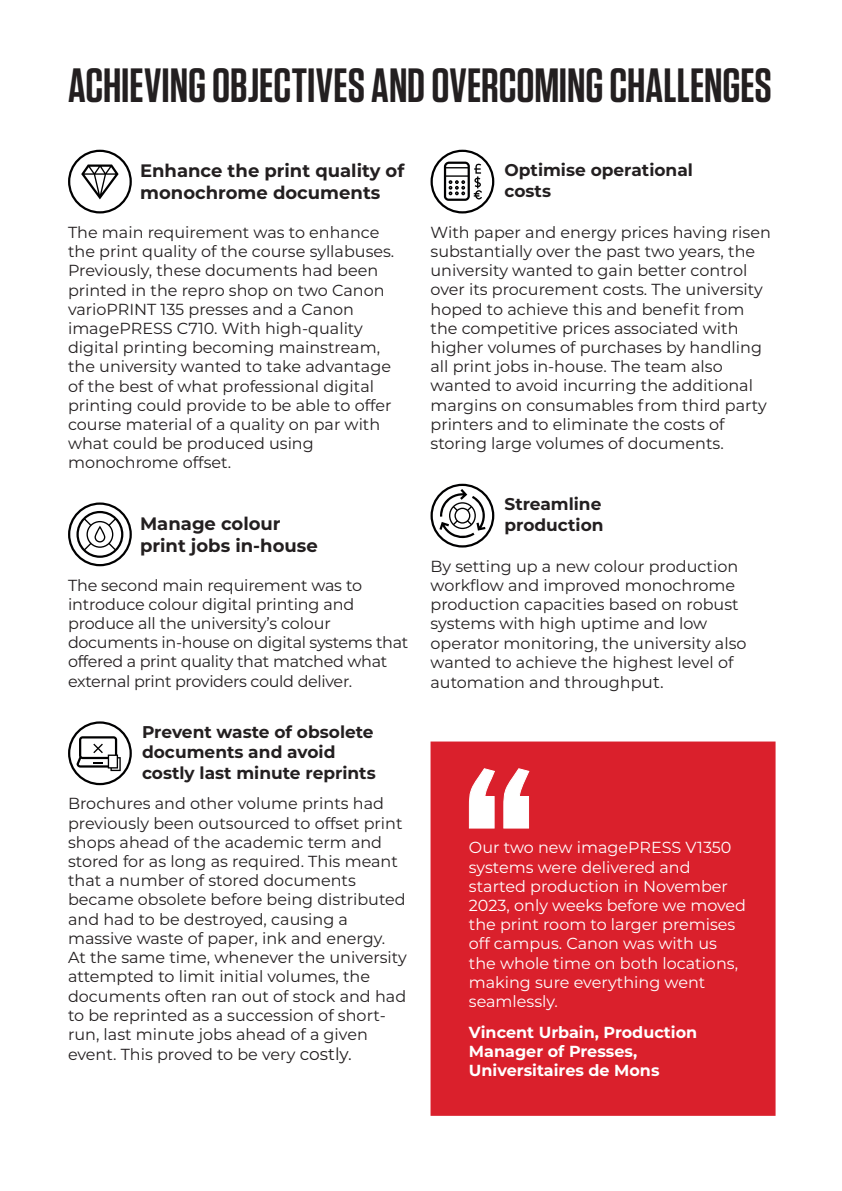
<style>
.page{position:relative;width:842px;height:1191px;background:#fff}
.page>*{position:absolute;margin:0;border:0;box-sizing:border-box;transform-origin:0 0}
.t1{font:48px "Tungsten Reveal";color:#231f20}
.t2{font:700 18px/21.6px "Montserrat";color:#231f20}
.t3{font:700 17px/20.4px "Montserrat";color:#231f20}
.t4{font:16px/19.2px "Montserrat";color:#231f20}
.t5{font:16px/19.2px "Montserrat";color:#fff}
.t6{font:16px/19.2px "Montserrat";letter-spacing:-.02em;color:#231f20}
.t7{font:700 16px/19.2px "Montserrat";color:#fff}
.s1{font-size:17px}
</style>
<div class="page">
<svg style="left:68px;top:721px;width:64px;height:64px"></svg>
<svg style="left:430px;top:150px;width:64px;height:63px"></svg>
<svg style="left:430px;top:484px;width:64px;height:63px"></svg>
<svg style="left:68px;top:150px;width:64px;height:63px"></svg>
<svg style="left:68px;top:502px;width:64px;height:64px"></svg>
<div style="left:430px;top:741px;width:345px;height:374px;background:#da202c;border:2px solid #da202c"></div>
<svg style="left:468px;top:768px;width:62px;height:61px"></svg>
<h1 class="t1" style="left:68px;top:63px;width:705px">ACHIEVING OBJECTIVES AND OVERCOMING CHALLENGES</h1>
<p class="t2" style="left:140px;top:159px;width:266px">Enhance the print quality of monochrome documents</p>
<p class="t4" style="left:68px;top:222px;width:328px">The main requirement was to enhance the print quality of the course syllabuses.<br>Previously, these documents had been printed in the repro shop on two Canon varioPRINT 135 presses and a Canon imagePRESS C710. With high-quality digital printing becoming mainstream, the university wanted to take advantage of the best of what professional digital printing could provide to be able to offer course material of a quality on par with what could be produced using monochrome offset.</p>
<p class="t2" style="left:140px;top:512px;width:179px">Manage colour print jobs in-house</p>
<p class="t6" style="left:68px;top:575px;width:342px">The second main requirement was to introduce colour digital printing and produce all the university’s colour documents in-house on digital systems that offered a print quality that matched what external print providers could deliver.</p>
<p class="t3" style="left:142px;top:721px;width:235px">Prevent waste of obsolete documents and avoid costly last minute reprints</p>
<p class="t4" style="left:68px;top:793px;width:340px">Brochures and other volume prints had previously been outsourced to offset print shops ahead of the academic term and stored for as long as required. This meant that a number of stored documents became obsolete before being distributed and had to be destroyed, causing a massive waste of paper, ink and energy.<br>At the same time, whenever the university attempted to limit initial volumes, the documents often ran out of stock and had to be reprinted as a succession of short&shy;run, last minute jobs ahead of a given event. This proved to be very <span class="s1">costly.</span></p>
<p class="t3" style="left:504px;top:159px;width:190px">Optimise operational costs</p>
<p class="t4" style="left:430px;top:222px;width:342px">With paper and energy prices having risen substantially over the past two years, the university wanted to gain better control over its procurement costs. The university hoped to achieve this and benefit from the competitive prices associated with higher volumes of purchases by handling all print jobs in-house. The team also wanted to avoid incurring the additional margins on consumables from third party printers and to eliminate the costs of storing large volumes of documents.</p>
<p class="t3" style="left:504px;top:493px;width:101px">Streamline production</p>
<p class="t4" style="left:430px;top:556px;width:317px">By setting up a new colour production workflow and improved monochrome production capacities based on robust systems with high uptime and low operator monitoring, the university also wanted to achieve the highest level of automation and throughp<span class="s1">ut.</span></p>
<p class="t5" style="left:469px;top:837px;width:279px">Our two new imagePRESS V1350 systems were delivered and started production in November<br>2023, only weeks before we moved the print room to larger premises off campus. Canon was with us the whole time on both locations, making sure everything went seamlessly.</p>
<p class="t7" style="left:469px;top:1021px;width:230px">Vincent Urbain, Production<br>Manager of Presses,<br>Universitaires de Mons</p>
</div>
